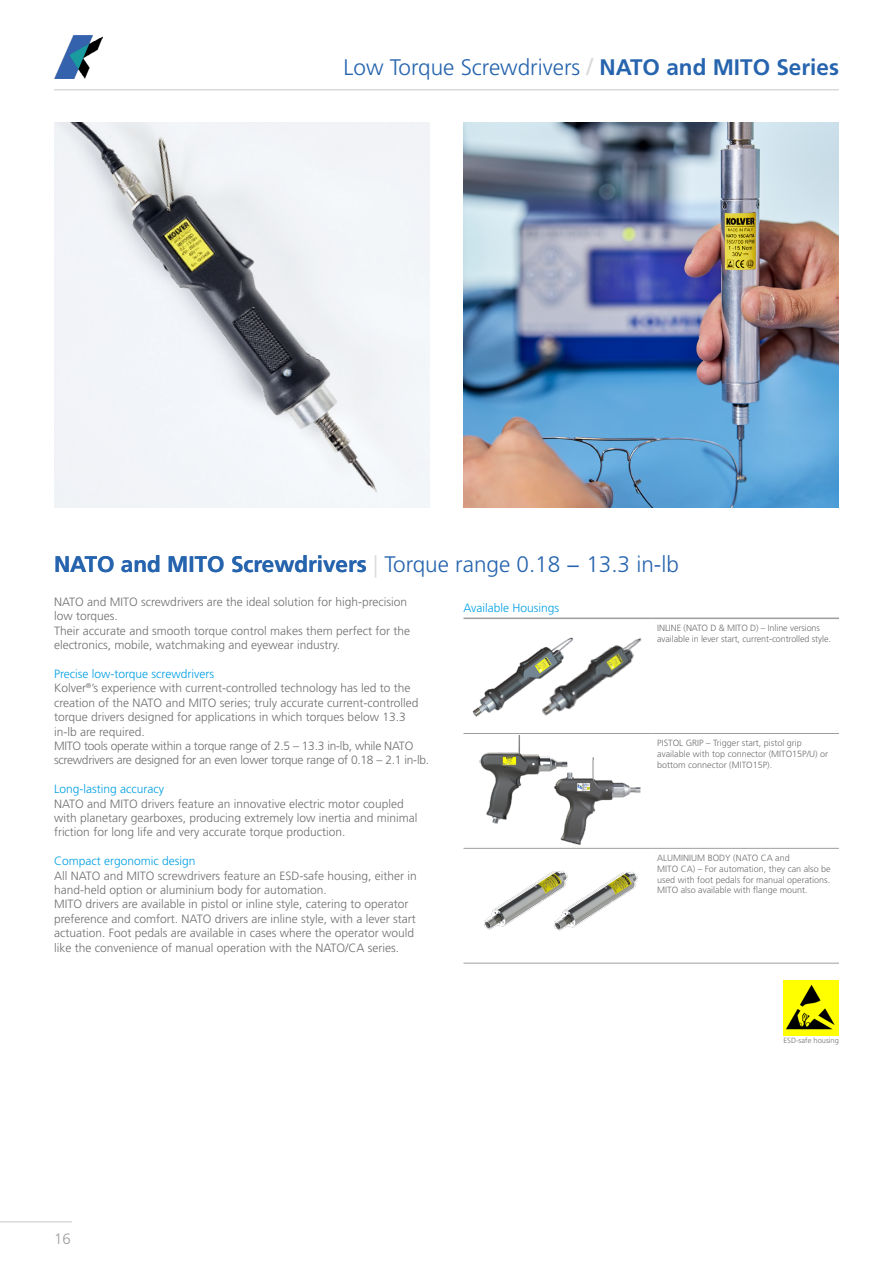
<style>
.page{position:relative;width:893px;height:1263px;background:#fff}
.page>*{position:absolute;margin:0;border:0;box-sizing:border-box;transform-origin:0 0}
.t1{font:300 22.5px "Frutiger LT Std";color:#2664ae}
.t2{font:300 15px "Frutiger LT Std";color:#9d9d9c}
.t3{font:300 12px/14.4px "Frutiger LT Std";color:#706f6f}
.t4{font:300 12px "Frutiger LT Std";color:#009fe3}
.t5{font:300 9px/10.8px "Frutiger LT Std";color:#706f6f}
.t6{font:300 7.5px "Frutiger LT Std";color:#706f6f}
.s1{font-weight:400;font-size:24px;color:#dadada}
.s2{font-weight:700}
.s3{color:#dbdbdb}
.s4{color:#009fe3}
</style>
<div class="page">
<hr style="left:54px;top:89px;width:785px;height:1px;background:#dadada">
<img style="left:54px;top:36px;width:48px;height:42px">
<hr style="left:0;top:1221px;width:72px;height:1px;background:#dadada">
<img style="left:54px;top:122px;width:375px;height:386px">
<img style="left:463px;top:122px;width:376px;height:386px">
<hr style="left:463px;top:617px;width:188px;height:2px;background:#9d9d9c">
<hr style="left:651px;top:617px;width:188px;height:2px;background:#9d9d9c">
<hr style="left:463px;top:733px;width:188px;height:1px;background:#9d9d9c">
<hr style="left:651px;top:733px;width:188px;height:1px;background:#9d9d9c">
<hr style="left:463px;top:848px;width:188px;height:1px;background:#9d9d9c">
<hr style="left:651px;top:848px;width:188px;height:1px;background:#9d9d9c">
<hr style="left:463px;top:963px;width:188px;height:1px;background:#9d9d9c">
<hr style="left:651px;top:963px;width:188px;height:1px;background:#9d9d9c">
<img style="left:783px;top:980px;width:56px;height:56px">
<img style="left:589px;top:638px;width:53px;height:53px">
<img style="left:472px;top:637px;width:117px;height:79px">
<img style="left:484px;top:895px;width:32px;height:35px">
<img style="left:516px;top:870px;width:122px;height:61px">
<img style="left:479px;top:751px;width:162px;height:94px">
<h1 class="t1" style="left:344px;top:55px;width:497px">Low Torque Screwdrivers <span class="s1">/</span> <span class="s2">NATO and MITO Series</span></h1>
<h1 class="t1" style="left:54px;top:552px;width:626px"><span class="s2">NATO and MITO Screwdrivers</span> <span class="s3">|</span> Torque range 0.18 − 13.3 in-lb</h1>
<p class="t3" style="left:54px;top:595px;width:358px">NATO and MITO screwdrivers are the ideal solution for high-precision low torques.<br>Their accurate and smooth torque control makes them perfect for the electronics, mobile, watchmaking and eyewear industry.</p>
<p class="t3" style="left:54px;top:667px;width:377px"><span class="s4">Precise low-torque screwdrivers<br></span>Kolver<sup>®</sup>’s experience with current-controlled technology has led to the creation of the NATO and MITO series; truly accurate current-controlled torque drivers designed for applications in which torques below 13.3 in-lb are required.<br>MITO tools operate within a torque range of 2.5 – 13.3 in-lb, while NATO screwdrivers are designed for an even lower torque range of 0.18 – 2.1 in-lb.</p>
<p class="t4" style="left:54px;top:782px;width:111px">Long-lasting accuracy</p>
<p class="t3" style="left:54px;top:796px;width:365px">NATO and MITO drivers feature an innovative electric motor coupled with planetary gearboxes, producing extremely low inertia and minimal friction for long life and very accurate torque production.</p>
<p class="t4" style="left:54px;top:854px;width:143px">Compact ergonomic design</p>
<p class="t3" style="left:54px;top:868px;width:364px">All NATO and MITO screwdrivers feature an ESD-safe housing, either in hand-held option or aluminium body for automation.<br>MITO drivers are available in pistol or inline style, catering to operator preference and comfort. NATO drivers are inline style, with a lever start actuation. Foot pedals are available in cases where the operator would like the convenience of manual operation with the NATO/CA series.</p>
<p class="t4" style="left:463px;top:601px;width:97px">Available Housings</p>
<p class="t5" style="left:657px;top:623px;width:175px">INLINE (NATO D &amp; MITO D) – Inline versions available in lever start, current-controlled style.</p>
<p class="t5" style="left:657px;top:738px;width:173px">PISTOL GRIP – Trigger start, pistol grip available with top connector (MITO15P/U) or bottom connector (MITO15P).</p>
<p class="t5" style="left:657px;top:853px;width:175px">ALUMINIUM BODY (NATO CA and<br>MITO CA) – For automation, they can also be used with foot pedals for manual operations.<br>MITO also available with flange mount.</p>
<p class="t2" style="left:54px;top:1230px;width:18px">16</p>
<p class="t6" style="left:783px;top:1036px;width:57px">ESD-safe housing</p>
</div>
